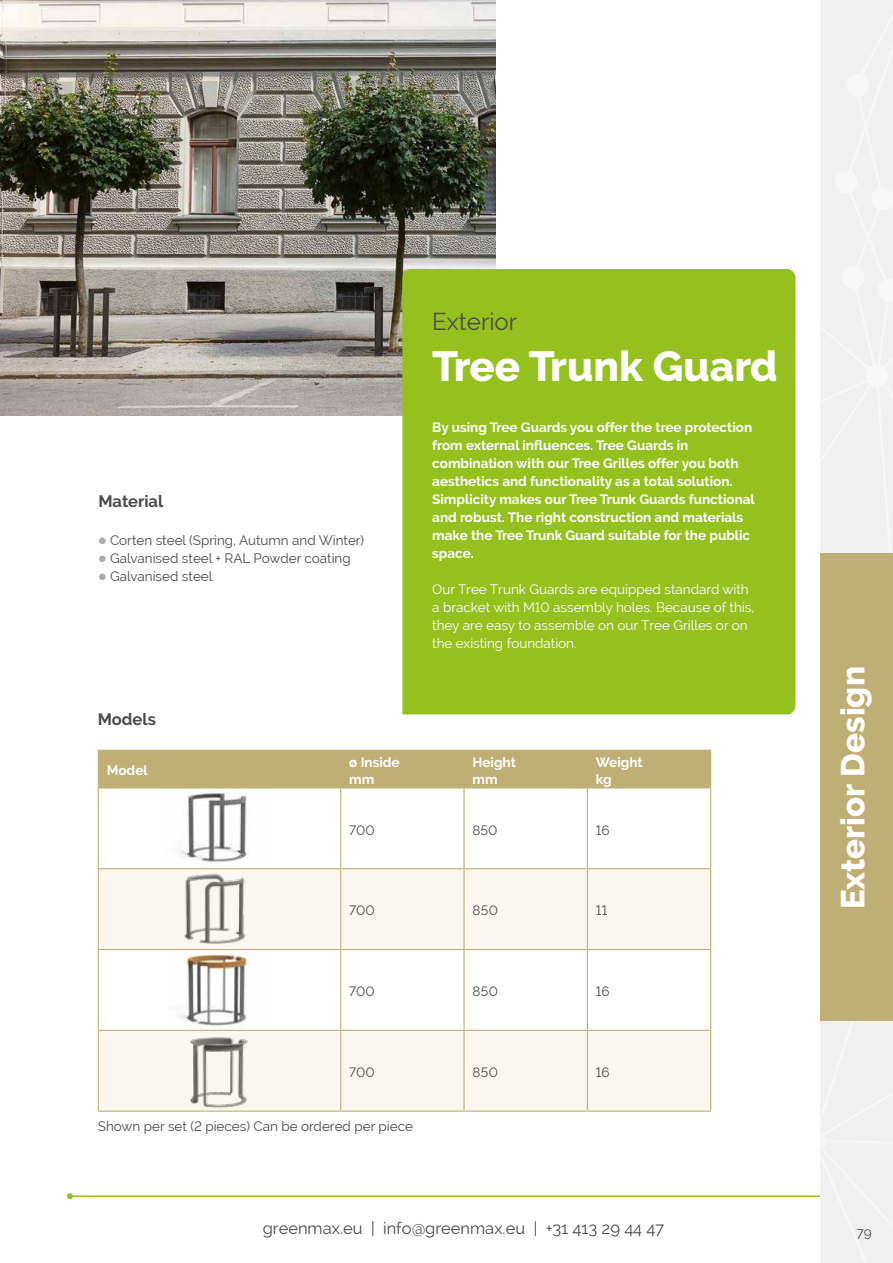
<style>
.page{position:relative;width:893px;height:1263px;background:#fff}
.page>*{position:absolute;margin:0;border:0;box-sizing:border-box;transform-origin:0 0}
.t1{font:800 42px "Raleway";color:#fff}
.t2{font:800 33px "Raleway";color:#fff}
.t3{font:24px "Raleway";color:#4a4a49}
.t4{font:16.5px "Raleway";color:#4a4a49}
.t5{font:700 16.5px "Raleway";color:#4a4a49}
.t6{font:700 13.5px/18px "Raleway";color:#fff}
.t7{font:13.5px "Raleway";color:#4a4a49}
.t8{font:13.5px/18px "Raleway";color:#fff}
.s1{font-family:"Lato";color:#adadad}
</style>
<div class="page">
<hr style="left:70px;top:1195px;width:823px;height:2px;background:#95c11f">
<svg style="left:67px;top:1193px;width:6px;height:6px"></svg>
<div style="left:821px;top:0;width:72px;height:364px;background:#f0f0f0"></div>
<svg style="left:846px;top:73px;width:23px;height:24px"></svg>
<svg style="left:871px;top:187px;width:22px;height:23px"></svg>
<svg style="left:841px;top:266px;width:24px;height:23px"></svg>
<svg style="left:834px;top:171px;width:24px;height:23px"></svg>
<svg style="left:878px;top:278px;width:15px;height:24px"></svg>
<div style="left:821px;top:364px;width:72px;height:899px;background:#f0f0f0"></div>
<img style="left:0;top:0;width:496px;height:415px">
<div style="left:402px;top:269px;width:393px;height:445px;background:#95c11f"></div>
<div style="left:99px;top:751px;width:611px;height:36px;background:#c0af75"></div>
<svg style="left:99px;top:788px;width:611px;height:80px"></svg>
<svg style="left:99px;top:869px;width:611px;height:241px;fill:#faf7f1"></svg>
<hr style="left:98px;top:750px;width:243px;height:1px;background:#c0af75">
<hr style="left:98px;top:751px;width:1px;height:36px;background:#c0af75">
<hr style="left:341px;top:750px;width:123px;height:1px;background:#c0af75">
<hr style="left:340px;top:751px;width:1px;height:36px;background:#c0af75">
<hr style="left:464px;top:750px;width:123px;height:1px;background:#c0af75">
<hr style="left:463px;top:751px;width:2px;height:36px;background:#c0af75">
<hr style="left:587px;top:750px;width:124px;height:1px;background:#c0af75">
<hr style="left:587px;top:751px;width:1px;height:36px;background:#c0af75">
<hr style="left:710px;top:751px;width:1px;height:36px;background:#c0af75">
<hr style="left:98px;top:787px;width:243px;height:1px;background:#c0af75">
<hr style="left:98px;top:788px;width:1px;height:80px;background:#c0af75">
<hr style="left:340px;top:788px;width:1px;height:80px;background:#c0af75">
<hr style="left:463px;top:788px;width:2px;height:80px;background:#c0af75">
<hr style="left:587px;top:788px;width:1px;height:80px;background:#c0af75">
<hr style="left:98px;top:868px;width:243px;height:1px;background:#c0af75">
<hr style="left:98px;top:869px;width:1px;height:80px;background:#c0af75">
<hr style="left:341px;top:868px;width:123px;height:1px;background:#c0af75">
<hr style="left:340px;top:869px;width:1px;height:80px;background:#c0af75">
<hr style="left:464px;top:868px;width:123px;height:1px;background:#c0af75">
<hr style="left:463px;top:869px;width:2px;height:80px;background:#c0af75">
<hr style="left:587px;top:868px;width:124px;height:1px;background:#c0af75">
<hr style="left:587px;top:869px;width:1px;height:80px;background:#c0af75">
<hr style="left:710px;top:869px;width:1px;height:80px;background:#c0af75">
<hr style="left:98px;top:949px;width:243px;height:1px;background:#c0af75">
<hr style="left:98px;top:950px;width:1px;height:80px;background:#c0af75">
<hr style="left:341px;top:949px;width:123px;height:1px;background:#c0af75">
<hr style="left:340px;top:950px;width:1px;height:80px;background:#c0af75">
<hr style="left:464px;top:949px;width:123px;height:1px;background:#c0af75">
<hr style="left:463px;top:950px;width:2px;height:80px;background:#c0af75">
<hr style="left:587px;top:949px;width:124px;height:1px;background:#c0af75">
<hr style="left:587px;top:950px;width:1px;height:80px;background:#c0af75">
<hr style="left:710px;top:950px;width:1px;height:80px;background:#c0af75">
<hr style="left:98px;top:1030px;width:243px;height:1px;background:#c0af75">
<hr style="left:98px;top:1031px;width:1px;height:79px;background:#c0af75">
<hr style="left:341px;top:1030px;width:123px;height:1px;background:#c0af75">
<hr style="left:340px;top:1031px;width:1px;height:79px;background:#c0af75">
<hr style="left:464px;top:1030px;width:123px;height:1px;background:#c0af75">
<hr style="left:463px;top:1031px;width:2px;height:79px;background:#c0af75">
<hr style="left:587px;top:1030px;width:124px;height:1px;background:#c0af75">
<hr style="left:587px;top:1031px;width:1px;height:79px;background:#c0af75">
<hr style="left:710px;top:1031px;width:1px;height:79px;background:#c0af75">
<hr style="left:98px;top:1110px;width:243px;height:2px;background:#c0af75">
<hr style="left:341px;top:1110px;width:123px;height:2px;background:#c0af75">
<hr style="left:464px;top:1110px;width:123px;height:2px;background:#c0af75">
<hr style="left:587px;top:1110px;width:124px;height:2px;background:#c0af75">
<hr style="left:341px;top:787px;width:123px;height:1px;background:#c0af75">
<hr style="left:464px;top:787px;width:123px;height:1px;background:#c0af75">
<hr style="left:587px;top:787px;width:124px;height:1px;background:#c0af75">
<hr style="left:710px;top:788px;width:1px;height:80px;background:#c0af75">
<img style="left:164px;top:789px;width:104px;height:78px">
<img style="left:164px;top:871px;width:100px;height:75px">
<img style="left:169px;top:952px;width:97px;height:75px">
<img style="left:169px;top:1035px;width:97px;height:74px">
<div style="left:821px;top:553px;width:72px;height:468px;background:#c0af75"></div>
<p class="t5" style="left:98px;top:495px;width:66px">Material</p>
<p class="t7" style="left:98px;top:535px;width:267px"><span class="s1">●</span> Corten steel (Spring, Autumn and Winter)</p>
<p class="t7" style="left:98px;top:553px;width:254px"><span class="s1">●</span> Galvanised steel + RAL Powder coating</p>
<p class="t7" style="left:98px;top:571px;width:115px"><span class="s1">●</span> Galvanised steel</p>
<p class="t5" style="left:98px;top:712px;width:60px">Models</p>
<h3 class="t3" style="left:432px;top:313px;width:87px">Exterior</h3>
<h1 class="t1" style="left:432px;top:350px;width:347px">Tree Trunk Guard</h1>
<p class="t6" style="left:432px;top:419px;width:324px">By using Tree Guards you offer the tree protection from external influences. Tree Guards in combination with our Tree Grilles offer you both aesthetics and functionality as a total solution.<br>Simplicity makes our Tree Trunk Guards functional and robust. The right construction and materials make the Tree Trunk Guard suitable for the public space.</p>
<p class="t8" style="left:432px;top:581px;width:323px">Our Tree Trunk Guards are equipped standard with a bracket with M10 assembly holes. Because of this, they are easy to assemble on our Tree Grilles or on the existing foundation.</p>
<p class="t6" style="left:107px;top:763px;width:42px">Model</p>
<p class="t6" style="left:349px;top:755px;width:52px;line-height:16.5px">ø Inside mm</p>
<p class="t6" style="left:473px;top:755px;width:45px;line-height:16.5px">Height mm</p>
<p class="t6" style="left:596px;top:755px;width:48px;line-height:16.5px">Weight kg</p>
<p class="t7" style="left:349px;top:822px;width:27px">700</p>
<p class="t7" style="left:473px;top:822px;width:26px">850</p>
<p class="t7" style="left:596px;top:822px;width:15px">16</p>
<p class="t7" style="left:349px;top:903px;width:27px">700</p>
<p class="t7" style="left:473px;top:903px;width:27px">850</p>
<p class="t7" style="left:596px;top:903px;width:13px">11</p>
<p class="t7" style="left:349px;top:984px;width:27px">700</p>
<p class="t7" style="left:473px;top:984px;width:27px">850</p>
<p class="t7" style="left:596px;top:984px;width:15px">16</p>
<p class="t7" style="left:349px;top:1064px;width:27px">700</p>
<p class="t7" style="left:473px;top:1064px;width:27px">850</p>
<p class="t7" style="left:596px;top:1064px;width:15px">16</p>
<p class="t7" style="left:98px;top:1118px;width:317px">Shown per set (2 pieces) Can be ordered per piece</p>
<p class="t4" style="left:263px;top:1221px;width:403px">greenmax.eu | info@greenmax.eu | +31 413 29 44 47</p>
<h2 class="t2" style="left:840px;top:909px;width:245px;rotate:-90deg">Exterior Design</h2>
<p class="t7" style="left:856px;top:1227px;width:17px">79</p>
</div>
